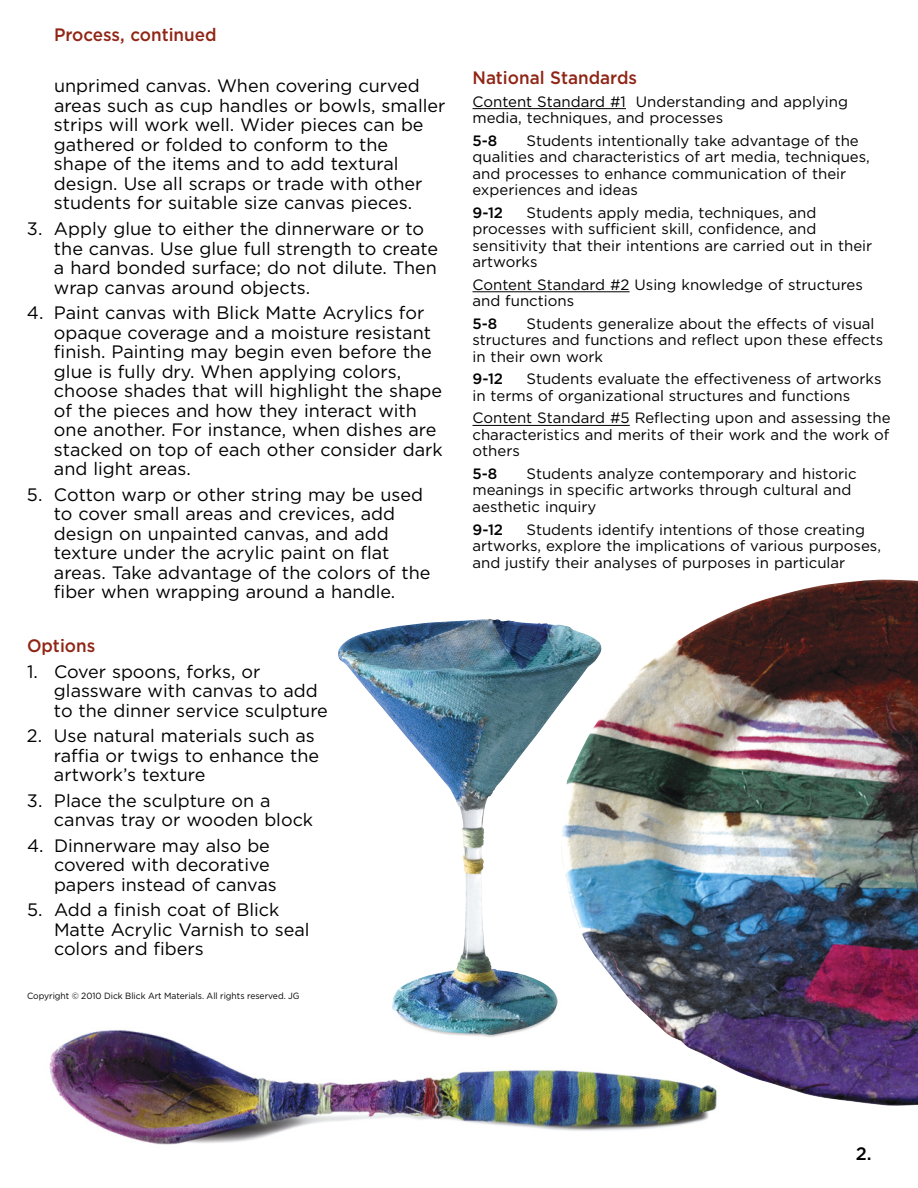
<style>
.page{position:relative;width:918px;height:1188px;background:#fff}
.page>*{position:absolute;margin:0;border:0;box-sizing:border-box;transform-origin:0 0}
.t1{font:18px/19.5px "Gotham";color:#000}
.t2{font:500 18px "Gotham";color:#902515;scale:.95 1}
.t3{font:500 18px "Gotham";color:#000}
.t4{font:15px/16.5px "Gotham";color:#000}
.t5{font:500 15px "Gotham";color:#000}
.t6{font:9px "Gotham";color:#000;scale:.95 1}
</style>
<div class="page">
<hr style="left:472px;top:108px;width:154px;height:1px;background:#000">
<hr style="left:472px;top:292px;width:158px;height:1px;background:#000">
<hr style="left:472px;top:425px;width:158px;height:1px;background:#000">
<img style="left:49px;top:1030px;width:668px;height:115px">
<img style="left:561px;top:580px;width:357px;height:526px">
<img style="left:337px;top:618px;width:265px;height:427px">
<p class="t2" style="left:54px;top:25px;width:173px">Process, continued</p>
<p class="t1" style="left:54px;top:77px;width:393px">unprimed canvas. When covering curved areas such as cup handles or bowls, smaller strips will work well. Wider pieces can be gathered or folded to conform to the shape of the items and to add textural design. Use all scraps or trade with other students for suitable size canvas pieces.</p>
<p class="t1" style="left:54px;top:219px;width:386px;text-indent:-27px">3. Apply glue to either the dinnerware or to the canvas. Use glue full strength to create a hard bonded surface; do not dilute. Then wrap canvas around objects.</p>
<p class="t1" style="left:54px;top:303px;width:390px;text-indent:-27px">4. Paint canvas with Blick Matte Acrylics for opaque coverage and a moisture resistant finish. Painting may begin even before the glue is fully dry. When applying colors, choose shades that will highlight the shape of the pieces and how they interact with one another. For instance, when dishes are stacked on top of each other consider dark and light areas.</p>
<p class="t1" style="left:54px;top:485px;width:378px;text-indent:-27px">5. Cotton warp or other string may be used to cover small areas and crevices, add design on unpainted canvas, and add texture under the acrylic paint on flat areas. Take advantage of the colors of the fiber when wrapping around a handle.</p>
<p class="t2" style="left:27px;top:635px;width:73px">Options</p>
<p class="t1" style="left:54px;top:662px;width:275px;text-indent:-27px">1. Cover spoons, forks, or glassware with canvas to add to the dinner service sculpture</p>
<p class="t1" style="left:54px;top:726px;width:267px;text-indent:-27px">2. Use natural materials such as raffia or twigs to enhance the artwork’s texture</p>
<p class="t1" style="left:54px;top:791px;width:261px;text-indent:-27px">3. Place the sculpture on a canvas tray or wooden block</p>
<p class="t1" style="left:54px;top:836px;width:224px;text-indent:-27px">4. Dinnerware may also be covered with decorative papers instead of canvas</p>
<p class="t1" style="left:54px;top:900px;width:257px;text-indent:-27px">5. Add a finish coat of Blick<br>Matte Acrylic Varnish to seal colors and fibers</p>
<p class="t6" style="left:27px;top:991px;width:288px">Copyright © 2010 Dick Blick Art Materials. All rights reserved. JG</p>
<p class="t2" style="left:473px;top:67px;width:175px">National Standards</p>
<p class="t4" style="left:472px;top:93px;width:377px">Content Standard #1 Understanding and applying media, techniques, and processes</p>
<p class="t5" style="left:472px;top:132px;width:26px">5-8</p>
<p class="t4" style="left:472px;top:132px;width:399px;text-indent:54px">Students intentionally take advantage of the qualities and characteristics of art media, techniques, and processes to enhance communication of their experiences and ideas</p>
<p class="t5" style="left:472px;top:204px;width:32px">9-12</p>
<p class="t4" style="left:472px;top:204px;width:401px;text-indent:54px">Students apply media, techniques, and processes with sufficient skill, confidence, and sensitivity that their intentions are carried out in their artworks</p>
<p class="t4" style="left:472px;top:276px;width:392px">Content Standard #2 Using knowledge of structures and functions</p>
<p class="t5" style="left:472px;top:315px;width:26px">5-8</p>
<p class="t4" style="left:472px;top:315px;width:412px;text-indent:54px">Students generalize about the effects of visual structures and functions and reflect upon these effects in their own work</p>
<p class="t5" style="left:472px;top:370px;width:32px">9-12</p>
<p class="t4" style="left:472px;top:371px;width:411px;text-indent:54px">Students evaluate the effectiveness of artworks in terms of organizational structures and functions</p>
<p class="t4" style="left:472px;top:410px;width:420px;text-align:justify">Content Standard #5 Reflecting upon and assessing the characteristics and merits of their work and the work of others</p>
<p class="t5" style="left:472px;top:465px;width:26px">5-8</p>
<p class="t4" style="left:472px;top:466px;width:386px;text-indent:54px">Students analyze contemporary and historic meanings in specific artworks through cultural and aesthetic inquiry</p>
<p class="t5" style="left:472px;top:521px;width:32px">9-12</p>
<p class="t4" style="left:472px;top:521px;width:410px;text-indent:54px">Students identify intentions of those creating artworks, explore the implications of various purposes, and justify their analyses of purposes in particular</p>
<p class="t3" style="left:856px;top:1144px;width:17px">2.</p>
</div>
